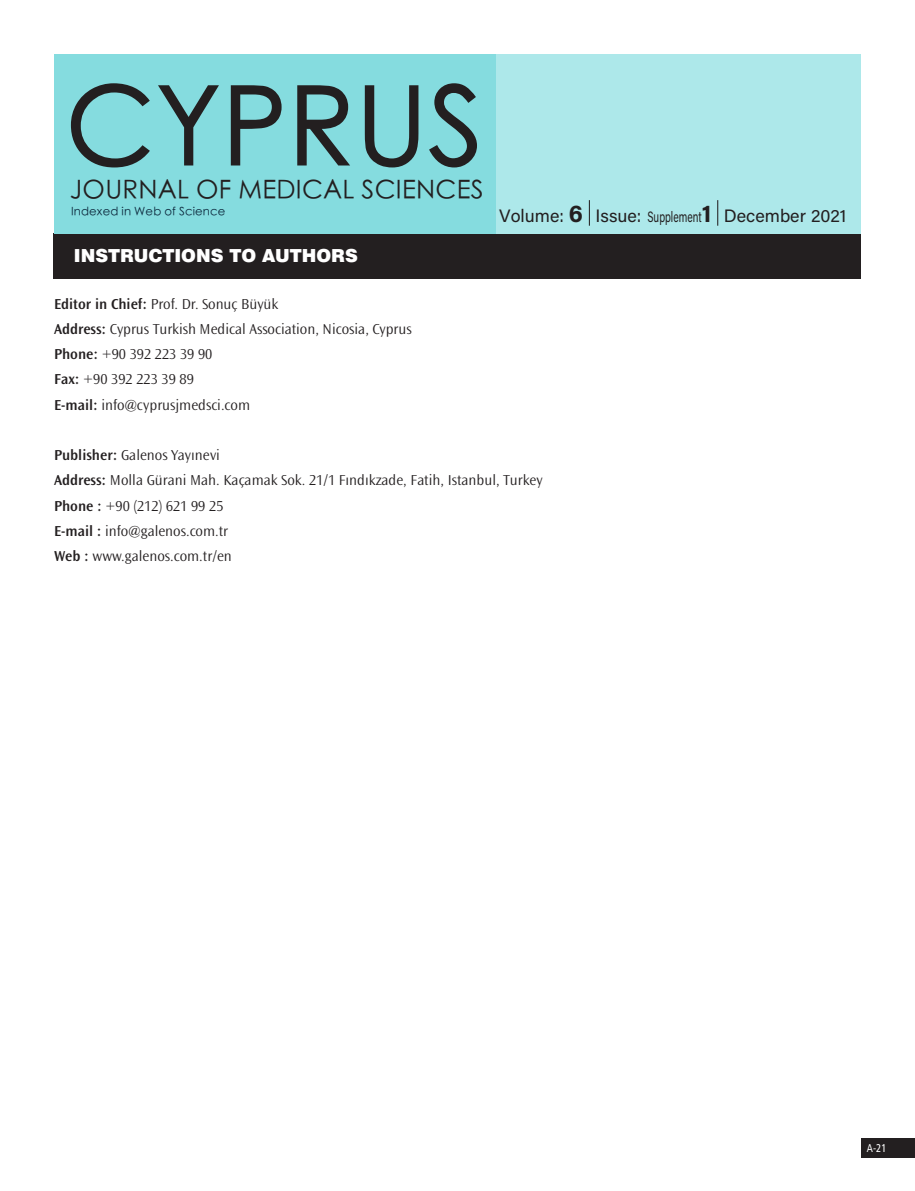
<style>
.page{position:relative;width:915px;height:1191px;background:#fff}
.page>*{position:absolute;margin:0;border:0;box-sizing:border-box;transform-origin:0 0}
.t1{font:500 109.5px "ST Heiti SC";letter-spacing:.01em;color:#231f20}
.t2{font:300 25.8px "ST Heiti SC";letter-spacing:.01em;color:#231f20}
.t3{font:18px "Acumin Pro";color:#231f20}
.t4{font:18px "Swiss Black Tr";color:#fff}
.YAZI{font:300 15px "Ocean Sans Std";color:#231f20}
.t5{font:300 11.7px "ST Heiti SC";letter-spacing:.01em;color:#0d293d}
.t6{font:condensed 11.25px "Frutiger LT Std";color:#fff;scale:.95 1}
.s1{font-weight:700;font-size:24.45px}
.s2{font-size:15px}
.s3{font-weight:600}
</style>
<div class="page">
<div style="left:860px;top:1137px;width:54px;height:20px;background:#231f20"></div>
<div style="left:54px;top:233px;width:806px;height:45px;background:#231f20"></div>
<div style="left:457px;top:54px;width:403px;height:179px;background:#ade8ea"></div>
<div style="left:54px;top:54px;width:441px;height:179px;background:#85dcdf"></div>
<svg style="left:588px;top:200px;width:1px;height:26px"></svg>
<svg style="left:717px;top:200px;width:1px;height:26px"></svg>
<h1 class="t1" style="left:66px;top:72px;width:419px">CYPRUS</h1>
<p class="t5" style="left:71px;top:201px;width:156px">Indexed in Web of Science</p>
<p class="t3" style="left:499px;top:203px;width:348px">Volume: <span class="s1">6</span> Issue: <span class="s2">Supplement</span><span class="s1">1</span> December 2021</p>
<p class="t4" style="left:74px;top:245px;width:285px">INSTRUCTIONS TO AUTHORS</p>
<p class="YAZI" style="left:54px;top:295px;width:226px"><span class="s3">Editor in Chief:</span> Prof. Dr. Sonuç Büyük</p>
<p class="YAZI" style="left:54px;top:321px;width:359px"><span class="s3">Address:</span> Cyprus Turkish Medical Association, Nicosia, Cyprus</p>
<p class="YAZI" style="left:54px;top:346px;width:160px"><span class="s3">Phone:</span> +90 392 223 39 90</p>
<p class="YAZI" style="left:54px;top:371px;width:141px"><span class="s3">Fax:</span> +90 392 223 39 89</p>
<p class="YAZI" style="left:54px;top:396px;width:197px"><span class="s3">E-mail:</span> info@cyprusjmedsci.com</p>
<p class="YAZI" style="left:54px;top:447px;width:167px"><span class="s3">Publisher:</span> Galenos Yayınevi</p>
<p class="YAZI" style="left:54px;top:472px;width:490px"><span class="s3">Address:</span> Molla Gürani Mah. Kaçamak Sok. 21/1 Fındıkzade, Fatih, Istanbul, Turkey</p>
<p class="YAZI" style="left:54px;top:497px;width:171px"><span class="s3">Phone :</span> +90 (212) 621 99 25</p>
<p class="YAZI" style="left:54px;top:523px;width:176px"><span class="s3">E-mail :</span> info@galenos.com.tr</p>
<p class="YAZI" style="left:54px;top:548px;width:179px"><span class="s3">Web :</span> www.galenos.com.tr/en</p>
<h2 class="t2" style="left:70px;top:168px;width:415px">JOURNAL OF MEDICAL SCIENCES</h2>
<p class="t6" style="left:866px;top:1141px;width:22px">A-21</p>
</div>
